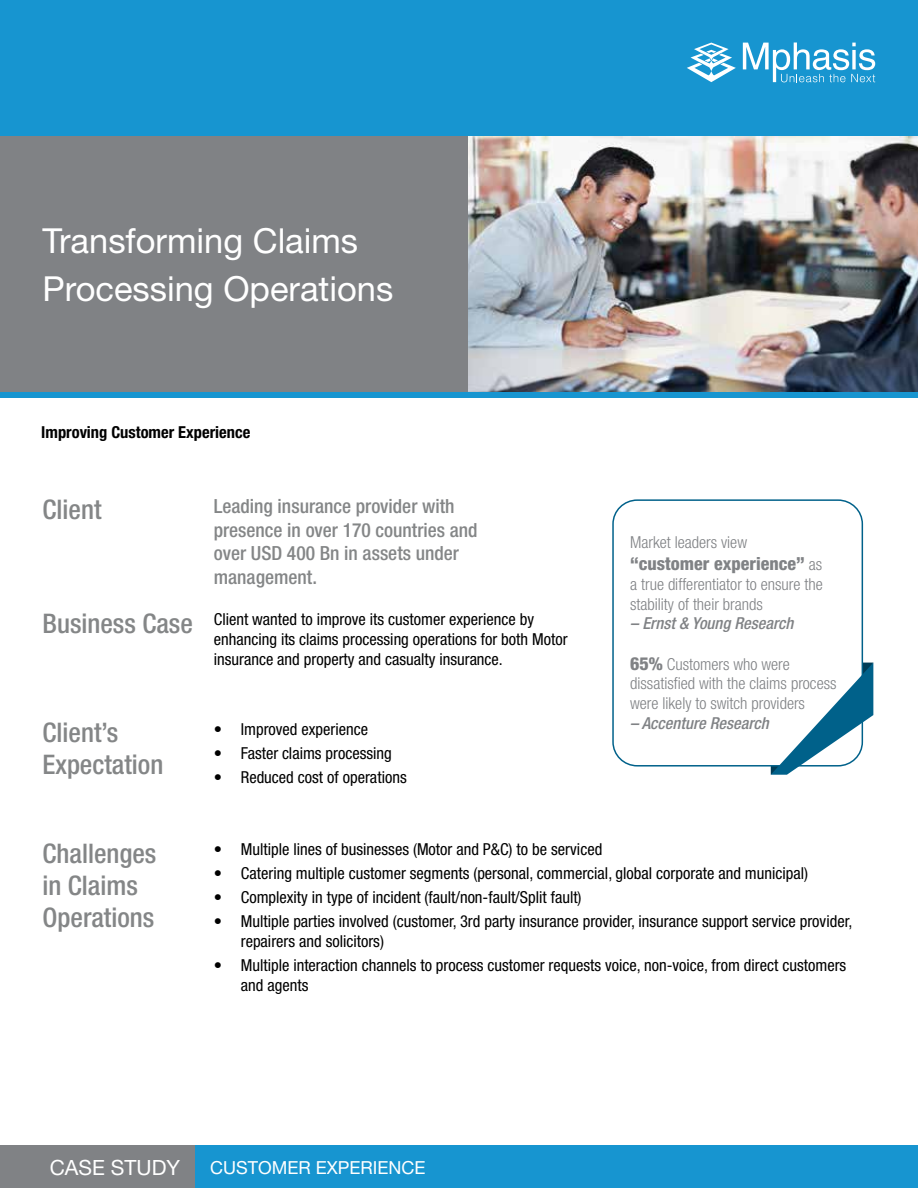
<style>
.page{position:relative;width:918px;height:1188px;background:#fff}
.page>*{position:absolute;margin:0;border:0;box-sizing:border-box;transform-origin:0 0}
.t1{font:34.5px/48px "Helvetica Neue";color:#fff}
.t2{font:500 condensed 27px/32.4px "Helvetica Neue LT Std";color:#848687}
.t3{font:21px "Helvetica Neue";color:#fff}
.t4{font:500 condensed 19.5px/23.4px "Helvetica Neue LT Std";color:#848687}
.t5{font:800 condensed 18px "Helvetica Neue LT Std";color:#808285}
.t6{font:18px "Helvetica Neue";color:#fff}
.t7{font:condensed 16.5px/19.8px "Helvetica Neue LT Std";color:#000}
.t8{font:300 condensed 16.5px/19.8px "Helvetica Neue LT Std";color:#808285}
.t9{font:italic 500 condensed 16.5px "Helvetica Neue LT Std";color:#808285}
.t10{font:700 condensed 16.5px "Helvetica Neue LT Std";color:#000}
.s1{font-weight:500;font-size:27px;color:#848687}
.s2{font-weight:300;font-size:16.5px}
.s3{font-weight:800;font-size:18px}
</style>
<div class="page">
<div style="left:612px;top:499px;width:251px;height:268px;border:2px solid #00618a;border-radius:24px"></div>
<svg style="left:771px;top:663px;width:102px;height:112px"></svg>
<div style="left:195px;top:1145px;width:723px;height:43px;background:#1795d0"></div>
<div style="left:0;top:1145px;width:195px;height:43px;background:#808285"></div>
<div style="left:0;top:0;width:918px;height:398px;background:#1795d0"></div>
<div style="left:0;top:136px;width:469px;height:255px;background:#808285"></div>
<img style="left:469px;top:136px;width:449px;height:255px">
<svg style="left:687px;top:43px;width:49px;height:39px"></svg>
<svg style="left:743px;top:43px;width:132px;height:39px"></svg>
<h1 class="t1" style="left:43px;top:216px;width:352px">Transforming Claims<br>Processing Operations</h1>
<p class="t10" style="left:41px;top:422px;width:211px">Improving Customer Experience</p>
<h2 class="t2" style="left:43px;top:493px;width:60px">Client</h2>
<p class="t4" style="left:214px;top:494px;width:265px">Leading insurance provider with presence in over 170 countries and over USD 400 Bn in assets under management.</p>
<p class="t7" style="left:214px;top:609px;width:355px;text-indent:-171px"><span class="s1">Business Case</span> Client wanted to improve its customer experience by enhancing its claims processing operations for both Motor insurance and property and casualty insurance.</p>
<h2 class="t2" style="left:43px;top:716px;width:122px">Client’s<br>Expectation</h2>
<p class="t7" style="left:214px;top:719px;width:156px">• Improved experience</p>
<p class="t7" style="left:214px;top:743px;width:180px">• Faster claims processing</p>
<p class="t7" style="left:214px;top:767px;width:194px">• Reduced cost of operations</p>
<p class="t8" style="left:630px;top:532px;width:118px">Market leaders view</p>
<p class="t5" style="left:630px;top:552px;width:194px">“customer experience” <span class="s2">as</span></p>
<p class="t8" style="left:630px;top:574px;width:194px">a true differentiator to ensure the stability of their brands</p>
<p class="t9" style="left:630px;top:614px;width:165px">– Ernst &amp; Young Research</p>
<p class="t8" style="left:630px;top:654px;width:208px"><span class="s3">65%</span> Customers who were dissatisfied with the claims process were likely to switch providers</p>
<p class="t9" style="left:630px;top:713px;width:140px">– Accenture Research</p>
<h2 class="t2" style="left:43px;top:837px;width:115px">Challenges in Claims<br>Operations</h2>
<p class="t7" style="left:214px;top:839px;width:390px">• Multiple lines of businesses (Motor and P&amp;C) to be serviced</p>
<p class="t7" style="left:214px;top:863px;width:596px">• Catering multiple customer segments (personal, commercial, global corporate and municipal)</p>
<p class="t7" style="left:214px;top:887px;width:369px">• Complexity in type of incident (fault/non-fault/Split fault)</p>
<p class="t7" style="left:241px;top:912px;width:613px;text-indent:-27px">• Multiple parties involved (customer, 3rd party insurance provider, insurance support service provider, repairers and solicitors)</p>
<p class="t7" style="left:241px;top:955px;width:607px;text-indent:-27px">• Multiple interaction channels to process customer requests voice, non-voice, from direct customers and agents</p>
<p class="t3" style="left:50px;top:1155px;width:132px">CASE STUDY</p>
<p class="t6" style="left:210px;top:1156px;width:217px">CUSTOMER EXPERIENCE</p>
</div>
